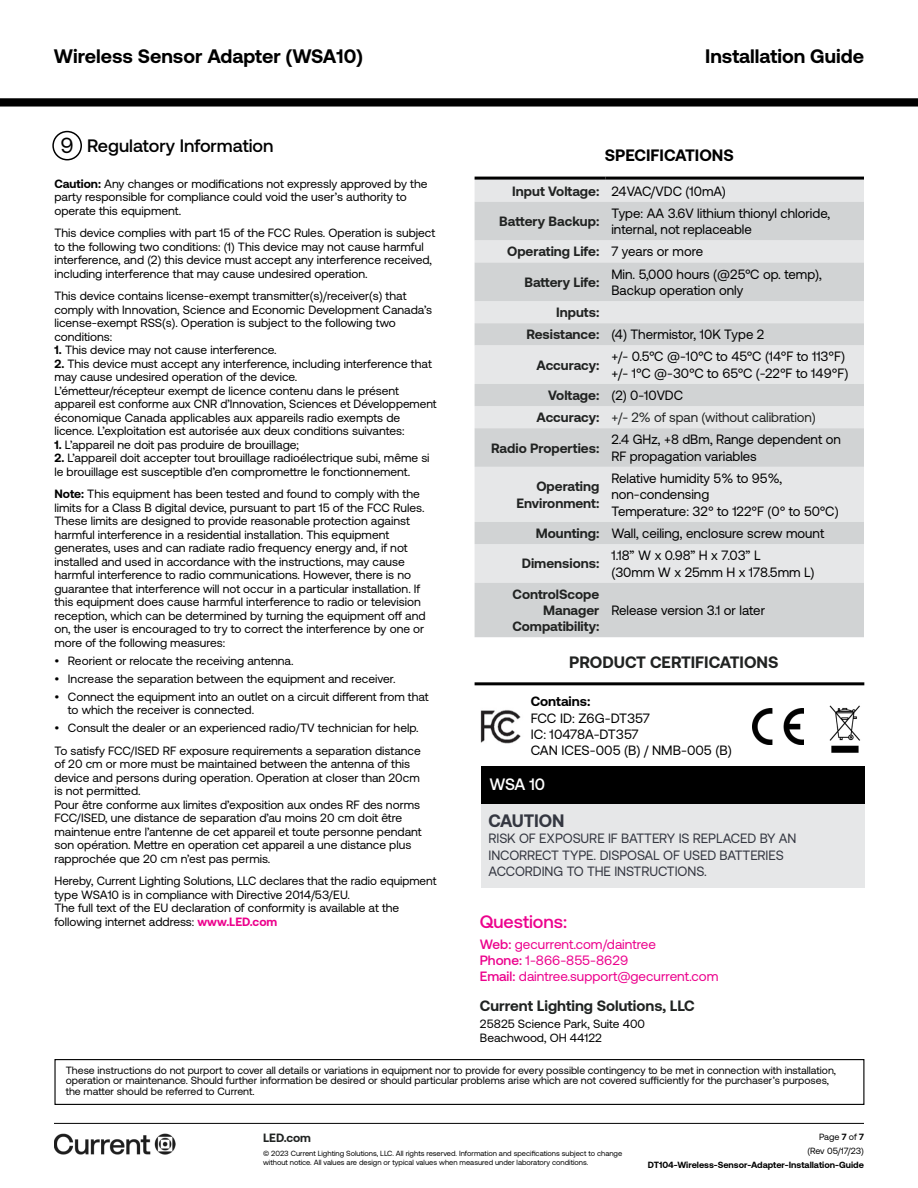
<style>
.page{position:relative;width:918px;height:1188px;background:#fff}
.page>*{position:absolute;margin:0;border:0;box-sizing:border-box;transform-origin:0 0}
.t1{font:700 19.5px "Aeonik";color:#000}
.t2{font:500 18px "Aeonik";color:#000}
.t3{font:500 18px "Aeonik";color:#ec008c}
.t4{font:700 18px "Aeonik";letter-spacing:-.005em;color:#343741}
.t5{font:700 16.5px "Aeonik";color:#212322}
.t6{font:700 16.5px "Aeonik";color:#000}
.t7{font:500 16.5px "Aeonik";color:#fff}
.t8{font:700 15px "Aeonik";color:#202322}
.t9{font:13.5px/16.5px "Aeonik";color:#000}
.t10{font:700 13.5px/16.2px "Aeonik";color:#212322;text-align:right}
.t11{font:13.5px/16.5px "Aeonik";letter-spacing:-.005em;color:#343741}
.t12{font:13.5px/16.5px "Aeonik";color:#ec008c}
.t13{font:13.5px/22.2px "Aeonik";letter-spacing:-.005em;color:#212322}
.t14{font:700 13.5px "Aeonik";color:#000}
.t15{font:12px/13.5px "Aeonik";color:#000}
.t16{font:700 12px "Aeonik";color:#202322}
.t17{font:10.5px/10.5px "Aeonik";color:#000}
.t18{font:700 9px "Aeonik";color:#000}
.t19{font:9px/14.1px "Aeonik";color:#000;text-align:right}
.t20{font:7.5px/9.8px "Aeonik";color:#000}
.s1{font-weight:400;font-size:21.9px}
.s2{font-weight:700}
.s3{font-weight:700;color:#ec008c}
.s4{font-weight:700;color:#212322}
.s5{font-weight:400;color:#000}
.s6{color:#000}
.s7{font-weight:500}
</style>
<div class="page">
<hr style="left:54px;top:1123px;width:810px;height:1px;background:#000">
<img style="left:54px;top:1133px;width:122px;height:22px">
<div style="left:0;top:98px;width:918px;height:9px;background:#000"></div>
<div style="left:54px;top:1059px;width:810px;height:46px;border:1px solid #000"></div>
<div style="left:52px;top:131px;width:30px;height:29px;border:2px solid #000;border-radius:50%"></div>
<div style="left:481px;top:803px;width:383px;height:85px;background:#e6e7e8"></div>
<div style="left:481px;top:766px;width:383px;height:37px;background:#000"></div>
<div style="left:475px;top:180px;width:389px;height:22px;background:#e6e7e8"></div>
<svg style="left:475px;top:202px;width:389px;height:435px;background:#dadcdd"></svg>
<hr style="left:475px;top:177px;width:130px;height:3px;background:#000">
<hr style="left:605px;top:177px;width:259px;height:3px;background:#000">
<hr style="left:475px;top:682px;width:389px;height:3px;background:#000">
<img style="left:753px;top:708px;width:50px;height:37px">
<img style="left:829px;top:705px;width:31px;height:48px">
<img style="left:480px;top:710px;width:41px;height:34px">
<h1 class="t1" style="left:54px;top:45px;width:310px">Wireless Sensor Adapter (WSA10)</h1>
<h1 class="t1" style="left:705px;top:45px;width:160px">Installation Guide</h1>
<h2 class="t2" style="left:61px;top:136px;width:214px"><span class="s1">9</span> Regulatory Information</h2>
<p class="t15" style="left:54px;top:177px;width:375px"><span class="s2">Caution:</span> Any changes or modifications not expressly approved by the party responsible for compliance could void the user’s authority to operate this equipment.</p>
<p class="t15" style="left:54px;top:226px;width:382px">This device complies with part 15 of the FCC Rules. Operation is subject to the following two conditions: (1) This device may not cause harmful interference, and (2) this device must accept any interference received, including interference that may cause undesired operation.</p>
<p class="t15" style="left:54px;top:289px;width:379px">This device contains license-exempt transmitter(s)/receiver(s) that comply with Innovation, Science and Economic Development Canada’s license-exempt RSS(s). Operation is subject to the following two conditions:</p>
<p class="t15" style="left:54px;top:343px;width:224px"><span class="s2">1.</span> This device may not cause interference.</p>
<p class="t15" style="left:54px;top:357px;width:384px"><span class="s2">2.</span> This device must accept any interference, including interference that may cause undesired operation of the device.<br>L’émetteur/récepteur exempt de licence contenu dans le présent appareil est conforme aux CNR d’Innovation, Sciences et Développement économique Canada applicables aux appareils radio exempts de licence. L’exploitation est autorisée aux deux conditions suivantes:</p>
<p class="t15" style="left:54px;top:438px;width:246px"><span class="s2">1.</span> L’appareil ne doit pas produire de brouillage;</p>
<p class="t15" style="left:54px;top:451px;width:377px"><span class="s2">2.</span> L’appareil doit accepter tout brouillage radioélectrique subi, même si le brouillage est susceptible d’en compromettre le fonctionnement.</p>
<p class="t15" style="left:54px;top:487px;width:373px"><span class="s2">Note:</span> This equipment has been tested and found to comply with the limits for a Class B digital device, pursuant to part 15 of the FCC Rules.<br>These limits are designed to provide reasonable protection against harmful interference in a residential installation. This equipment generates, uses and can radiate radio frequency energy and, if not installed and used in accordance with the instructions, may cause harmful interference to radio communications. However, there is no guarantee that interference will not occur in a particular installation. If this equipment does cause harmful interference to radio or television reception, which can be determined by turning the equipment off and on, the user is encouraged to try to correct the interference by one or more of the following measures:</p>
<p class="t15" style="left:54px;top:654px;width:241px">• Reorient or relocate the receiving antenna.</p>
<p class="t15" style="left:54px;top:672px;width:343px">• Increase the separation between the equipment and receiver.</p>
<p class="t15" style="left:68px;top:690px;width:362px;text-indent:-14px">• Connect the equipment into an outlet on a circuit different from that to which the receiver is connected.</p>
<p class="t15" style="left:54px;top:717px;width:368px;line-height:22.5px">• Consult the dealer or an experienced radio/TV technician for help.<br>To satisfy FCC/ISED RF exposure requirements a separation distance</p>
<p class="t15" style="left:54px;top:757px;width:369px">of 20 cm or more must be maintained between the antenna of this device and persons during operation. Operation at closer than 20cm is not permitted.<br>Pour être conforme aux limites d’exposition aux ondes RF des norms FCC/ISED, une distance de separation d’au moins 20 cm doit être maintenue entre l’antenne de cet appareil et toute personne pendant son opération. Mettre en operation cet appareil a une distance plus rapprochée que 20 cm n’est pas permis.</p>
<p class="t15" style="left:54px;top:874px;width:384px">Hereby, Current Lighting Solutions, LLC declares that the radio equipment type WSA10 is in compliance with Directive 2014/53/EU.<br>The full text of the EU declaration of conformity is available at the following internet address: <span class="s3">www.LED.com</span></p>
<h3 class="t6" style="left:605px;top:145px;width:130px">SPECIFICATIONS</h3>
<p class="t9" style="left:512px;top:183px;width:215px"><span class="s4">Input Voltage:</span> 24VAC/VDC (10mA)</p>
<p class="t10" style="left:499px;top:213px;width:102px">Battery Backup:</p>
<p class="t9" style="left:611px;top:205px;width:220px">Type: AA 3.6V lithium thionyl chloride, internal, not replaceable</p>
<p class="t10" style="left:507px;top:244px;width:197px">Operating Life: <span class="s5">7 years or more</span></p>
<p class="t10" style="left:524px;top:274px;width:77px">Battery Life:</p>
<p class="t9" style="left:611px;top:266px;width:212px">Min. 5,000 hours (@25°C op. temp),<br>Backup operation only</p>
<p class="t9" style="left:526px;top:301px;width:240px;line-height:22.2px;text-indent:30px"><span class="s4">Inputs:<br>Resistance:</span> (4) Thermistor, 10K Type 2</p>
<p class="t10" style="left:537px;top:357px;width:64px">Accuracy:</p>
<p class="t9" style="left:611px;top:349px;width:239px">+/- 0.5°C @-10°C to 45°C (14°F to 113°F) +/- 1°C @-30°C to 65°C (-22°F to 149°F)</p>
<p class="t13" style="left:537px;top:384px;width:281px;text-indent:12px"><span class="s2">Voltage:</span> <span class="s6">(2) 0-10VDC<br></span><span class="s2">Accuracy:</span> +/- 2% of span (without calibration)</p>
<p class="t10" style="left:491px;top:440px;width:110px">Radio Properties:</p>
<p class="t9" style="left:611px;top:431px;width:231px">2.4 GHz, +8 dBm, Range dependent on<br>RF propagation variables</p>
<p class="t10" style="left:516px;top:478px;width:84px">Operating<br>Environment:</p>
<p class="t9" style="left:611px;top:470px;width:229px">Relative humidity 5% to 95%, non-condensing<br>Temperature: 32° to 122°F (0° to 50°C)</p>
<p class="t9" style="left:536px;top:525px;width:290px"><span class="s4">Mounting:</span> Wall, ceiling, enclosure screw mount</p>
<p class="t10" style="left:522px;top:556px;width:79px">Dimensions:</p>
<p class="t9" style="left:611px;top:547px;width:204px">1.18” W x 0.98” H x 7.03” L<br>(30mm W x 25mm H x 178.5mm L)</p>
<p class="t10" style="left:512px;top:586px;width:88px">ControlScope<br>Manager<br>Compatibility:</p>
<p class="t9" style="left:611px;top:602px;width:155px">Release version 3.1 or later</p>
<h3 class="t5" style="left:569px;top:652px;width:211px">PRODUCT CERTIFICATIONS</h3>
<p class="t14" style="left:531px;top:694px;width:61px">Contains:</p>
<p class="t9" style="left:531px;top:710px;width:203px">FCC ID: Z6G-DT357<br>IC: 10478A-DT357<br>CAN ICES-005 (B) / NMB-005 (B)</p>
<h3 class="t7" style="left:490px;top:775px;width:57px">WSA 10</h3>
<h2 class="t4" style="left:488px;top:810px;width:78px">CAUTION</h2>
<p class="t11" style="left:488px;top:830px;width:309px">RISK OF EXPOSURE IF BATTERY IS REPLACED BY AN<br>INCORRECT TYPE. DISPOSAL OF USED BATTERIES<br>ACCORDING TO THE INSTRUCTIONS.</p>
<h2 class="t3" style="left:480px;top:911px;width:89px">Questions:</h2>
<p class="t12" style="left:480px;top:936px;width:240px"><span class="s7">Web:</span> gecurrent.com/daintree<br><span class="s7">Phone:</span> 1-866-855-8629<br><span class="s7">Email:</span> daintree.support@gecurrent.com</p>
<p class="t8" style="left:480px;top:997px;width:216px">Current Lighting Solutions, LLC</p>
<p class="t15" style="left:480px;top:1017px;width:167px;line-height:14.2px">25825 Science Park, Suite 400<br>Beachwood, OH 44122</p>
<p class="t17" style="left:66px;top:1065px;width:772px">These instructions do not purport to cover all details or variations in equipment nor to provide for every possible contingency to be met in connection with installation, operation or maintenance. Should further information be desired or should particular problems arise which are not covered sufficiently for the purchaser’s purposes, the matter should be referred to Current.</p>
<p class="t16" style="left:263px;top:1131px;width:49px">LED.com</p>
<p class="t20" style="left:263px;top:1148px;width:361px">© 2023 Current Lighting Solutions, LLC. All rights reserved. Information and specifications subject to change without notice. All values are design or typical values when measured under laboratory conditions.</p>
<p class="t19" style="left:807px;top:1130px;width:58px">Page <span class="s2">7</span> of <span class="s2">7 </span>(Rev 05/17/23)</p>
<p class="t18" style="left:648px;top:1160px;width:218px">DT104-Wireless-Sensor-Adapter-Installation-Guide</p>
</div>
